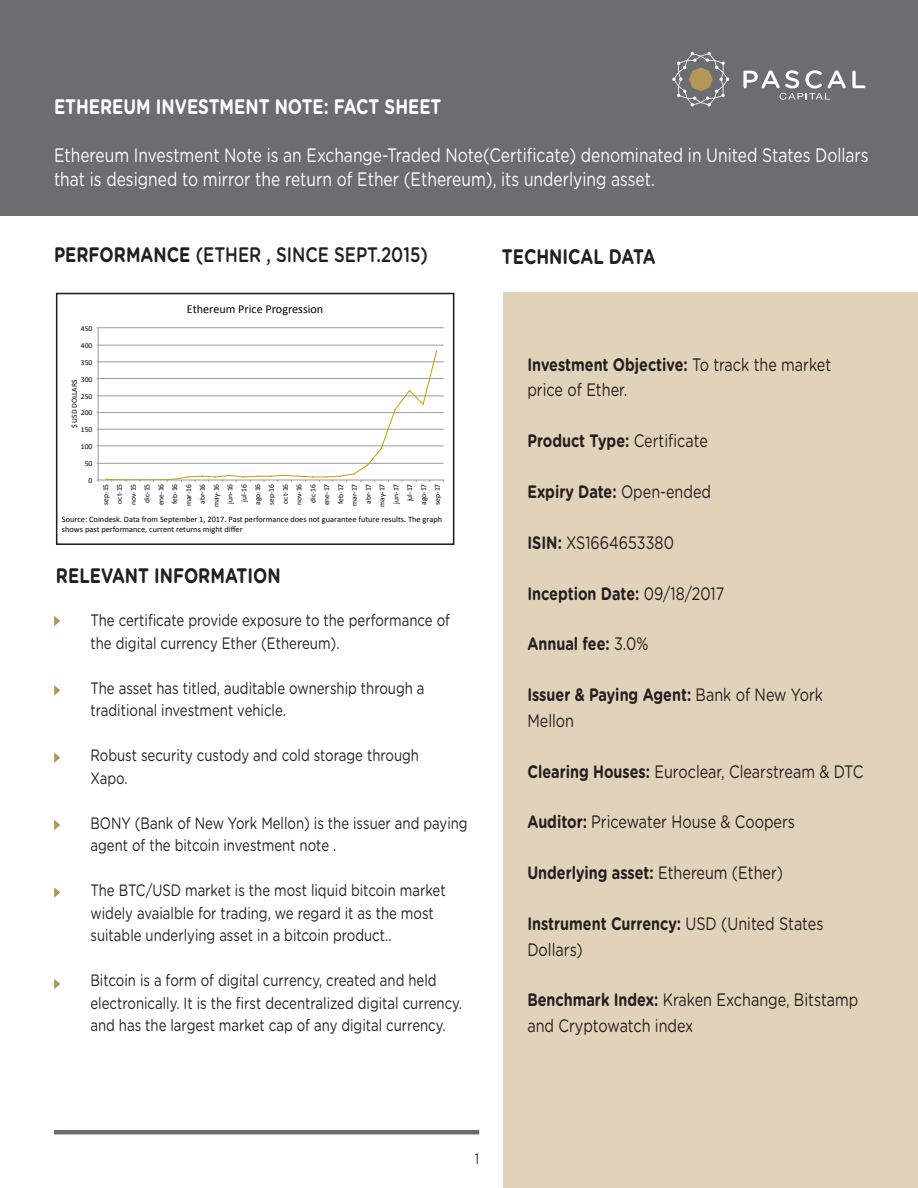
<style>
.page{position:relative;width:918px;height:1188px;background:#fff}
.page>*{position:absolute;margin:0;border:0;box-sizing:border-box;transform-origin:0 0}
.t1{font:500 21px "Gotham Rounded";color:#231f20;scale:.8 1}
.t2{font:700 21px "Gotham Rounded";color:#fff;scale:.8 1}
.t3{font:700 21px "Gotham Rounded";color:#231f20;scale:.8 1}
.t4{font:19.5px/23.4px "Gotham Rounded";color:#fff;scale:.8 1}
.t5{font:18px/25.5px "Gotham Rounded";color:#231f20;scale:.8 1}
.t6{font:700 18px/25.3px "Gotham Rounded";color:#231f20;scale:.8 1}
.t7{font:16.5px "Gotham Rounded";color:#231f20;scale:.8 1}
.t8{font:15px "Gotham Rounded";color:#231f20;scale:.8 1}
.t9{font:12.15px "Calibri";color:#000}
.t10{font:8.4px/9.9px "Calibri";color:#000}
.t11{font:7.65px/13.8px "Calibri";color:#000;text-align:right}
.s1{font-weight:700}
.s2{font-weight:400}
</style>
<div class="page">
<div style="left:503px;top:292px;width:415px;height:896px;background:#e1d3b9"></div>
<div style="left:0;top:0;width:918px;height:215px;background:#6c6d70"></div>
<svg style="left:672px;top:52px;width:57px;height:55px"></svg>
<svg style="left:852px;top:71px;width:13px;height:17px"></svg>
<svg style="left:743px;top:70px;width:103px;height:30px"></svg>
<hr style="left:54px;top:1130px;width:425px;height:4px;background:#6c6d70">
<svg style="left:54px;top:616px;width:6px;height:10px"></svg>
<svg style="left:54px;top:685px;width:6px;height:11px"></svg>
<svg style="left:54px;top:752px;width:6px;height:11px"></svg>
<svg style="left:54px;top:820px;width:6px;height:10px"></svg>
<svg style="left:54px;top:887px;width:6px;height:11px"></svg>
<svg style="left:54px;top:979px;width:6px;height:10px"></svg>
<hr style="left:98px;top:327px;width:346px;height:1px;background:#9a9a9a">
<hr style="left:98px;top:328px;width:1px;height:152px;background:#9a9a9a">
<svg style="left:97px;top:345px;width:347px;height:137px"></svg>
<div style="left:56px;top:293px;width:398px;height:252px;border:2px solid #231f20"></div>
<p class="t2" style="left:54px;top:91px;width:486px">ETHEREUM INVESTMENT NOTE: FACT SHEET</p>
<p class="t4" style="left:54px;top:143px;width:1020px">Ethereum Investment Note is an Exchange-Traded Note(Certificate) denominated in United States Dollars that is designed to mirror the return of Ether (Ethereum), its underlying asset.</p>
<p class="t1" style="left:54px;top:240px;width:469px"><span class="s1">PERFORMANCE</span> (ETHER , SINCE SEPT.2015)</p>
<p class="t3" style="left:502px;top:241px;width:194px">TECHNICAL DATA</p>
<p class="t11" style="left:81px;top:322px;width:13px">450</p>
<p class="t11" style="left:81px;top:338px;width:13px">400</p>
<p class="t11" style="left:81px;top:355px;width:13px">350</p>
<p class="t11" style="left:81px;top:372px;width:13px">300</p>
<p class="t11" style="left:67px;top:428px;width:50px;rotate:-90deg">$ USD DOLLARS</p>
<p class="t11" style="left:81px;top:389px;width:13px">250</p>
<p class="t11" style="left:81px;top:406px;width:13px">200</p>
<p class="t11" style="left:81px;top:423px;width:13px">150</p>
<p class="t11" style="left:81px;top:440px;width:13px">100</p>
<p class="t11" style="left:85px;top:457px;width:9px">50</p>
<p class="t11" style="left:89px;top:474px;width:5px">0</p>
<p class="t9" style="left:187px;top:301px;width:138px">Ethereum Price Progression</p>
<p class="t11" style="left:99px;top:507px;width:25px;rotate:-90deg">sep--‐15 oct--‐15 nov--‐15 dic--‐15 ene--‐16 feb--‐16 mar--‐16 abr--‐16 may--‐16 jun--‐16 jul--‐16 ago--‐16 sep--‐16 oct--‐16 nov--‐16 dic--‐16 ene--‐17 feb--‐17 mar--‐17 abr--‐17 may--‐17 jun--‐17 jul--‐17 ago--‐17 sep--‐17</p>
<p class="t10" style="left:62px;top:514px;width:382px">Source: Coindesk. Data from September 1, 2017. Past performance does not guarantee future results. The graph shows past performance, current returns might differ</p>
<p class="t3" style="left:56px;top:560px;width:282px">RELEVANT INFORMATION</p>
<p class="t7" style="left:90px;top:609px;width:451px">The certificate provide exposure to the performance of</p>
<p class="t7" style="left:90px;top:631px;width:313px">the digital currency Ether (Ethereum).</p>
<p class="t7" style="left:90px;top:676px;width:419px">The asset has titled, auditable ownership through a</p>
<p class="t7" style="left:90px;top:699px;width:246px">traditional investment vehicle.</p>
<p class="t7" style="left:90px;top:744px;width:412px">Robust security custody and cold storage through</p>
<p class="t7" style="left:90px;top:766px;width:48px">Xapo.</p>
<p class="t7" style="left:90px;top:811px;width:473px">BONY (Bank of New York Mellon) is the issuer and paying</p>
<p class="t7" style="left:90px;top:834px;width:309px">agent of the bitcoin investment note .</p>
<p class="t7" style="left:90px;top:879px;width:446px">The BTC/USD market is the most liquid bitcoin market</p>
<p class="t7" style="left:90px;top:901px;width:431px">widely avaialble for trading, we regard it as the most</p>
<p class="t7" style="left:90px;top:924px;width:378px">suitable underlying asset in a bitcoin product..</p>
<p class="t7" style="left:90px;top:969px;width:434px">Bitcoin is a form of digital currency, created and held</p>
<p class="t7" style="left:90px;top:991px;width:466px">electronically. It is the first decentralized digital currency.</p>
<p class="t7" style="left:90px;top:1014px;width:446px">and has the largest market cap of any digital currency.</p>
<p class="t8" style="left:475px;top:1149px;width:7px">1</p>
<p class="t5" style="left:527px;top:351px;width:381px"><span class="s1">Investment Objective:</span> To track the market price of Ether.</p>
<p class="t6" style="left:527px;top:427px;width:227px">Product Type: <span class="s2">Certificate</span></p>
<p class="t6" style="left:527px;top:478px;width:231px">Expiry Date: <span class="s2">Open-ended</span></p>
<p class="t5" style="left:527px;top:529px;width:185px"><span class="s1">ISIN:</span> XS1664653380</p>
<p class="t6" style="left:527px;top:580px;width:248px">Inception Date: <span class="s2">09/18/2017</span></p>
<p class="t6" style="left:527px;top:631px;width:153px">Annual fee: <span class="s2">3.0%</span></p>
<p class="t6" style="left:527px;top:682px;width:371px">Issuer &amp; Paying Agent: <span class="s2">Bank of New York<br>Mellon</span></p>
<p class="t5" style="left:527px;top:758px;width:422px"><span class="s1">Clearing Houses:</span> Euroclear, Clearstream &amp; DTC</p>
<p class="t5" style="left:527px;top:809px;width:336px"><span class="s1">Auditor:</span> Pricewater House &amp; Coopers</p>
<p class="t6" style="left:527px;top:860px;width:321px">Underlying asset: <span class="s2">Ethereum (Ether)</span></p>
<p class="t5" style="left:527px;top:910px;width:372px"><span class="s1">Instrument Currency:</span> USD (United States<br>Dollars)</p>
<p class="t5" style="left:527px;top:987px;width:415px"><span class="s1">Benchmark Index:</span> Kraken Exchange, Bitstamp and Cryptowatch index</p>
</div>
